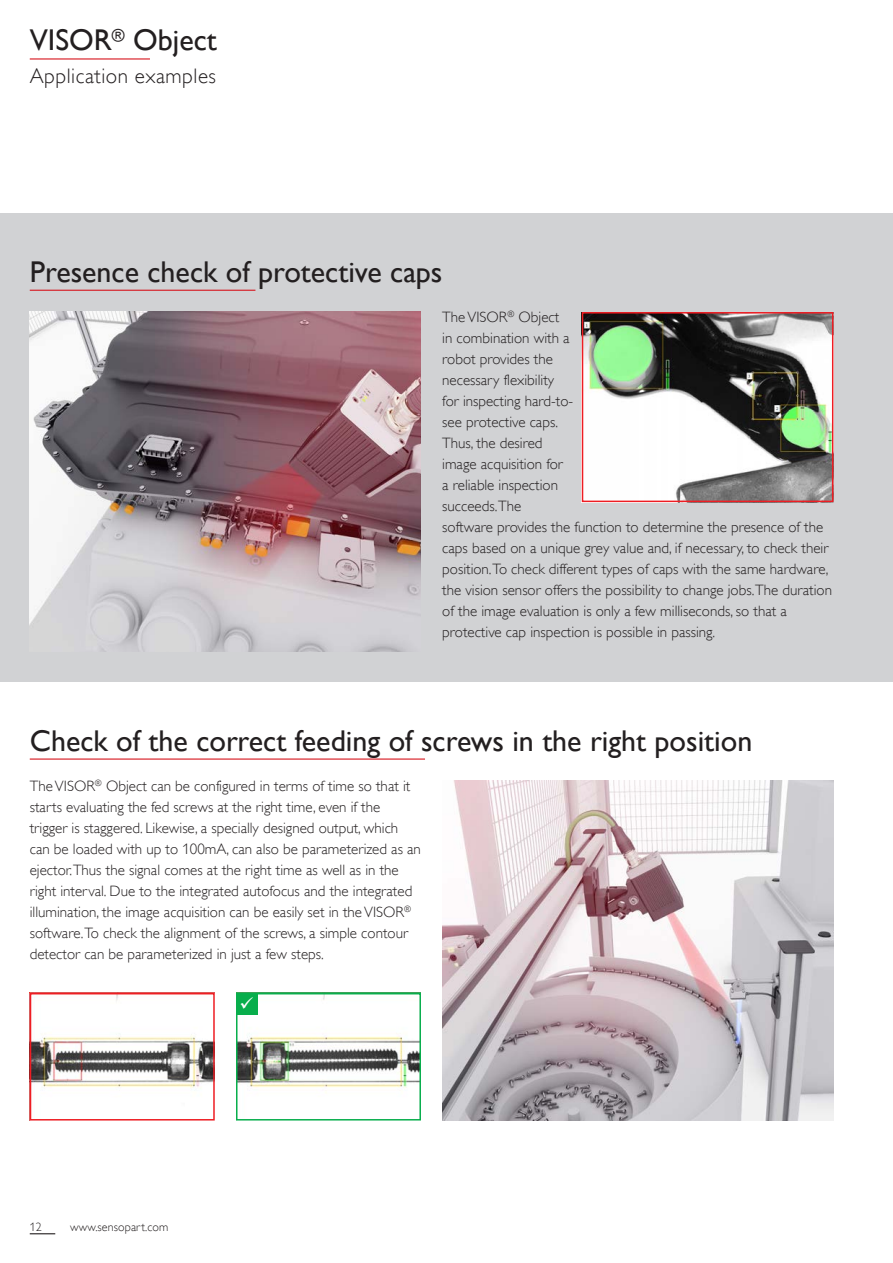
<style>
.page{position:relative;width:893px;height:1263px;background:#fff}
.page>*{position:absolute;margin:0;border:0;box-sizing:border-box;transform-origin:0 0}
.SP_Headline{font:30px "Gill Alt One";color:#231f20}
.SP_Headline-2{font:300 21px "Gill Alt One";letter-spacing:.025em;color:#231f20}
.SP_Copy{font:300 15px/21px "Gill Alt One";color:#231f20}
.t1{font:300 12px "Gill Alt One";letter-spacing:.01em;color:#231f20}
</style>
<div class="page">
<div style="left:0;top:213px;width:893px;height:468px;background:#d1d2d4"></div>
<hr style="left:30px;top:758px;width:395px;height:2px;background:#d7171f">
<hr style="left:30px;top:290px;width:225px;height:1px;background:#d7171f">
<hr style="left:30px;top:58px;width:120px;height:2px;background:#d7171f">
<svg style="left:30px;top:1233px;width:25px;height:1px"></svg>
<img style="left:30px;top:311px;width:391px;height:341px">
<img style="left:585px;top:315px;width:245px;height:184px">
<div style="left:582px;top:312px;width:251px;height:190px;border:2px solid #ee1d23"></div>
<img style="left:442px;top:780px;width:391px;height:340px">
<img style="left:33px;top:996px;width:179px;height:92px">
<div style="left:30px;top:993px;width:185px;height:127px;border:2px solid #ee1d23"></div>
<img style="left:239px;top:996px;width:179px;height:97px">
<div style="left:236px;top:993px;width:185px;height:127px;border:2px solid #08ae4c"></div>
<div style="left:236px;top:993px;width:21px;height:21px;background:#08ae4c"></div>
<p class="SP_Headline" style="left:30px;top:23px;width:189px">VISOR<sup>®</sup> Object</p>
<p class="SP_Headline-2" style="left:30px;top:64px;width:188px">Application examples</p>
<p class="SP_Headline" style="left:30px;top:254px;width:414px">Presence check of protective caps</p>
<p class="SP_Copy" style="left:442px;top:307px;width:391px">The VISOR<sup>®</sup> Object<br>in combination with a<br>robot provides the<br>necessary flexibility<br>for inspecting hard-to-<br>see protective caps.<br>Thus, the desired<br>image acquisition for<br>a reliable inspection<br>succeeds.The<br>software provides the function to determine the presence of the caps based on a unique grey value and, if necessary, to check their position.To check different types of caps with the same hardware, the vision sensor offers the possibility to change jobs.The duration of the image evaluation is only a few milliseconds, so that a protective cap inspection is possible in passing.</p>
<p class="SP_Headline" style="left:30px;top:723px;width:724px">Check of the correct feeding of screws in the right position</p>
<p class="SP_Copy" style="left:30px;top:775px;width:393px">The VISOR<sup>®</sup> Object can be configured in terms of time so that it starts evaluating the fed screws at the right time, even if the trigger is staggered. Likewise, a specially designed output, which can be loaded with up to 100mA, can also be parameterized as an ejector.Thus the signal comes at the right time as well as in the right interval. Due to the integrated autofocus and the integrated illumination, the image acquisition can be easily set in the VISOR<sup>® </sup>software.To check the alignment of the screws, a simple contour detector can be parameterized in just a few steps.</p>
<p class="t1" style="left:30px;top:1220px;width:14px">12</p>
<p class="t1" style="left:70px;top:1220px;width:100px">www.sensopart.com</p>
</div>
